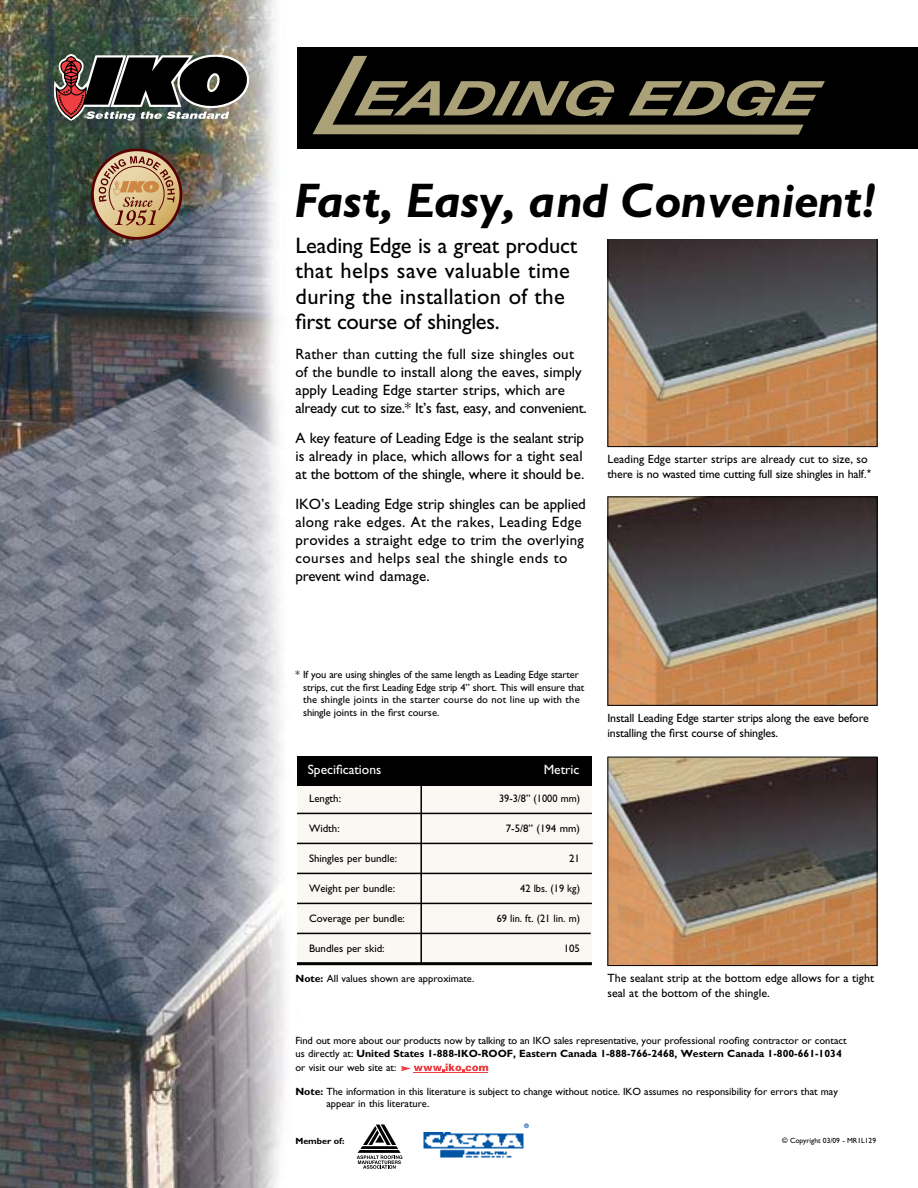
<style>
.page{position:relative;width:918px;height:1188px;background:#fff}
.page>*{position:absolute;margin:0;border:0;box-sizing:border-box;transform-origin:0 0}
.t1{font:italic 700 48.75px "Gill Sans CE";letter-spacing:-.005em;color:#000}
.t2{font:22.5px/25.5px "Gill Sans Std";letter-spacing:.015em;color:#000}
.t3{font:15px/18px "Gill Sans Std";letter-spacing:.005em;color:#000}
.t4{font:13.5px "Gill Sans Std";color:#fff}
.t5{font:12px/15px "Gill Sans Std";letter-spacing:-.015em;color:#000}
.t6{font:10.8px "Gill Sans Std";color:#000}
.t7{font:10.8px "Gill Sans Std";color:#000;scale:.95 1}
.t8{font:10.5px/12.6px "Gill Sans Std";letter-spacing:-.005em;color:#000}
.t9{font:700 10.5px "Gill Sans CE";color:#000}
.t10{font:700 9px "Gill Sans CE";color:#000}
.t11{font:7.5px "Gill Sans Std";color:#000}
.t12{font:900 6.15px "Helvetica LT Std";color:#0055a4}
.s1{font-family:"Helvetica"}
.s2{font-family:"Gill Sans CE";font-weight:700}
.s3{font-family:"Gill Sans Std";font-weight:400}
.s4{font-size:10.8px}
</style>
<div class="page">
<img style="left:0;top:0;width:395px;height:1188px">
<div style="left:297px;top:785px;width:295px;height:177px;background:#fbf8f4"></div>
<img style="left:610px;top:759px;width:266px;height:205px">
<div style="left:608px;top:757px;width:270px;height:209px;border:1px solid #000"></div>
<img style="left:610px;top:498px;width:266px;height:206px">
<div style="left:608px;top:496px;width:270px;height:210px;border:1px solid #000"></div>
<img style="left:610px;top:240px;width:265px;height:205px">
<div style="left:608px;top:238px;width:269px;height:209px;border:1px solid #000"></div>
<svg style="left:54px;top:54px;width:195px;height:67px;background:#504946"></svg>
<div style="left:297px;top:47px;width:621px;height:101px;background:#000"></div>
<svg style="left:313px;top:56px;width:512px;height:79px"></svg>
<div style="left:293px;top:180px;width:602px;height:59px;background:#fff"></div>
<hr style="left:297px;top:813px;width:295px;height:1px;background:#000">
<hr style="left:297px;top:843px;width:296px;height:1px;background:#000">
<hr style="left:297px;top:873px;width:295px;height:1px;background:#000">
<hr style="left:297px;top:903px;width:295px;height:1px;background:#000">
<hr style="left:297px;top:933px;width:294px;height:1px;background:#000">
<div style="left:297px;top:756px;width:295px;height:29px;background:#000"></div>
<hr style="left:297px;top:962px;width:295px;height:3px;background:#000">
<hr style="left:420px;top:781px;width:2px;height:183px;background:#000">
<svg style="left:401px;top:1063px;width:87px;height:10px"></svg>
<svg style="left:357px;top:1124px;width:45px;height:45px"></svg>
<img style="left:423px;top:1132px;width:101px;height:26px">
<svg style="left:92px;top:150px;width:89px;height:88px"></svg>
<div style="left:91px;top:149px;width:91px;height:91px;border:3px solid #5a0000;border-radius:50%"></div>
<svg style="left:99px;top:156px;width:76px;height:70px;background:#c29c71"></svg>
<h1 class="t1" style="left:294px;top:172px;width:583px">Fast, Easy, and Convenient!</h1>
<h2 class="t2" style="left:296px;top:233px;width:283px">Leading Edge is a great product that helps save valuable time during the installation of the first course of shingles.</h2>
<h3 class="t3" style="left:296px;top:345px;width:293px">Rather than cutting the full size shingles out of the bundle to install along the eaves, simply apply Leading Edge starter strips, which are already cut to size.* It’s fast, easy, and convenient.</h3>
<h3 class="t3" style="left:296px;top:429px;width:290px;text-align:justify">A key feature of Leading Edge is the sealant strip is already in place, which allows for a tight seal at the bottom of the shingle, where it should be.</h3>
<h3 class="t3" style="left:296px;top:495px;width:292px">IKO’s Leading Edge strip shingles can be applied along rake edges. At the rakes, Leading Edge provides a straight edge to trim the overlying courses and helps seal the shingle ends to prevent wind damage.</h3>
<p class="t5" style="left:608px;top:452px;width:266px">Leading Edge starter strips are already cut to size, so there is no wasted time cutting full size shingles in half<span class="s1">.*</span></p>
<p class="t8" style="left:303px;top:668px;width:283px;text-indent:-8px">* If you are using shingles of the same length as Leading Edge starter strips, cut the first Leading Edge strip 4” short. This will ensure that the shingle joints in the starter course do not line up with the shingle joints in the first course.</p>
<p class="t4" style="left:308px;top:762px;width:75px">Specifications</p>
<p class="t4" style="left:544px;top:762px;width:37px">Metric</p>
<p class="t6" style="left:309px;top:792px;width:34px">Length:</p>
<p class="t6" style="left:309px;top:823px;width:32px">Width:</p>
<p class="t6" style="left:309px;top:853px;width:90px">Shingles per bundle:</p>
<p class="t6" style="left:309px;top:883px;width:88px">Weight per bundle:</p>
<p class="t6" style="left:309px;top:913px;width:97px">Coverage per bundle:</p>
<p class="t6" style="left:309px;top:943px;width:77px">Bundles per skid:</p>
<p class="t8" style="left:296px;top:972px;width:180px"><span class="s2">Note:</span> All values shown are approximate.</p>
<p class="t7" style="left:499px;top:793px;width:87px">39-3/8” (1000 mm)</p>
<p class="t6" style="left:506px;top:823px;width:76px">7-5/8” (194 mm)</p>
<p class="t6" style="left:569px;top:853px;width:12px">21</p>
<p class="t7" style="left:520px;top:883px;width:64px">42 lbs. (19 kg)</p>
<p class="t7" style="left:497px;top:913px;width:89px">69 lin. ft. (21 lin. m)</p>
<p class="t6" style="left:564px;top:943px;width:18px">105</p>
<p class="t5" style="left:608px;top:711px;width:263px">Install Leading Edge starter strips along the eave before installing the first course of shingles.</p>
<p class="t5" style="left:608px;top:971px;width:268px">The sealant strip at the bottom edge allows for a tight seal at the bottom of the shingle.</p>
<p class="t8" style="left:296px;top:1034px;width:553px">Find out more about our products now by talking to an IKO sales representative, your professional roofing contractor or contact</p>
<p class="t9" style="left:296px;top:1048px;width:548px"><span class="s3">us directly at:</span> United States 1-888-IKO-ROOF, Eastern Canada 1-888-766-2468, Western Canada 1-800-661-1034</p>
<p class="t8" style="left:296px;top:1061px;width:102px">or visit our web site at:</p>
<p class="t8" style="left:326px;top:1085px;width:513px;line-height:12px;text-indent:-31px"><span class="s2">Note:</span> The information in this literature is subject to change without notice. IKO assumes no responsibility for errors that may appear in this literature<span class="s4">.</span></p>
<p class="t10" style="left:295px;top:1135px;width:51px">Member of:</p>
<p class="t12" style="left:524px;top:1122px;width:6px">®</p>
<p class="t11" style="left:782px;top:1137px;width:95px">© Copyright 03/09 - MR1L129</p>
</div>
